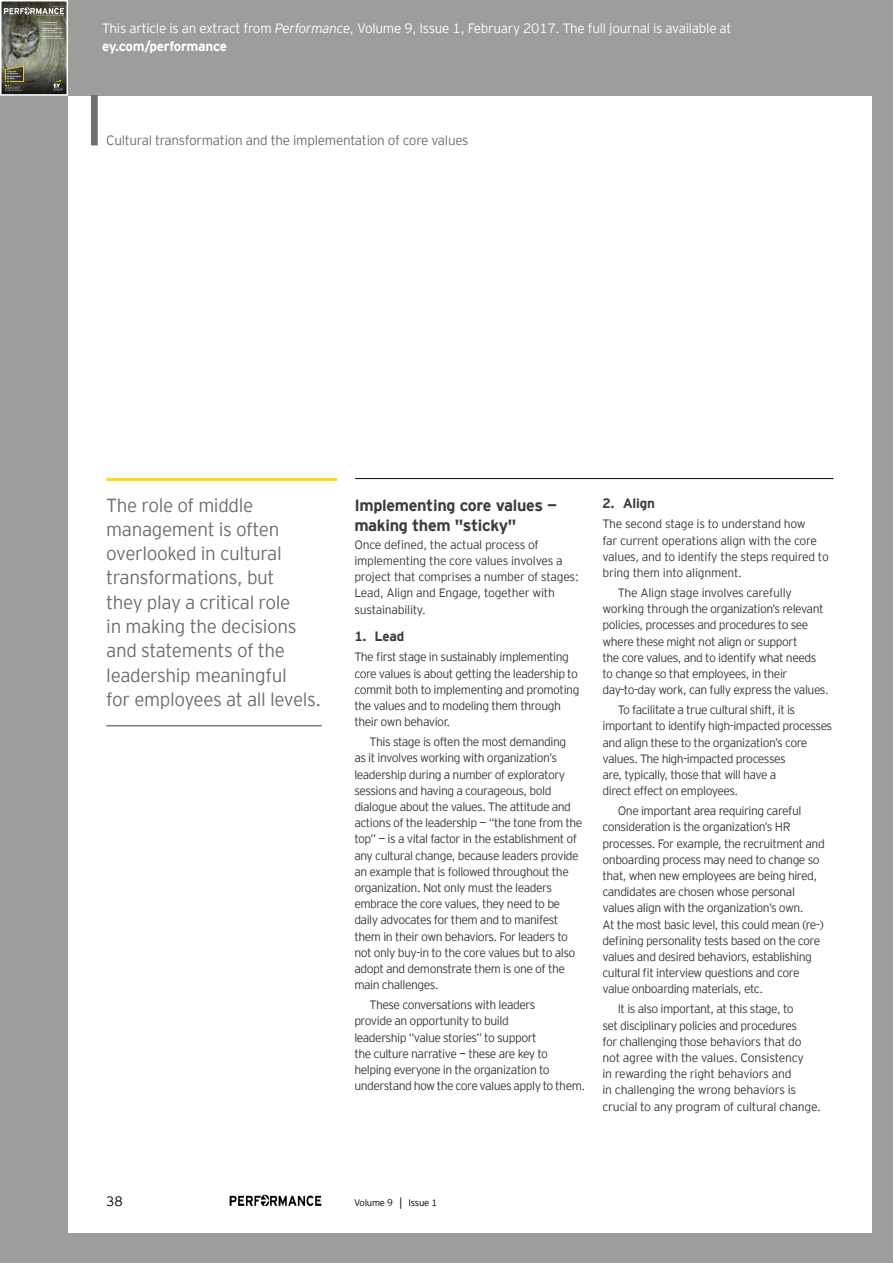
<style>
.page{position:relative;width:893px;height:1263px;background:#9d9d9c}
.page>*{position:absolute;margin:0;border:0;box-sizing:border-box;transform-origin:0 0}
.t1{font:300 18.9px/24.3px "EY Interstate";letter-spacing:-.02em;color:#706f6f}
.t2{font:700 16.2px/20.2px "EY Interstate";letter-spacing:-.02em;color:#3c3c3b}
.t3{font:300 13.5px/18px "EY Interstate";letter-spacing:-.02em;color:#fff}
.t4{font:300 13.5px "EY Interstate";letter-spacing:-.02em;color:#706f6f}
.t5{font:700 13.5px "EY Interstate";letter-spacing:-.02em;color:#3c3c3b}
.t6{font:300 13.5px "EY Interstate";color:#000}
.t7{font:300 12.15px/16.2px "EY Interstate";letter-spacing:-.04em;color:#3c3c3b}
.t8{font:300 12.15px/16.2px "EY Interstate";letter-spacing:-.02em;color:#3c3c3b}
.t9{font:300 9.45px "EY Interstate";letter-spacing:-.02em;color:#000}
.t10{font:700 1.8px/2.1px "EY Interstate";letter-spacing:-.02em;color:#fff}
.s1{font-style:italic}
.s2{font-weight:700}
.s3{font-family:"Times New Roman";font-weight:400}
</style>
<div class="page">
<svg style="left:0;top:0;width:68px;height:96px;background:#757568"></svg>
<div style="left:68px;top:96px;width:804px;height:1136px;background:#fff"></div>
<img style="left:229px;top:1195px;width:93px;height:10px">
<div style="left:91px;top:96px;width:7px;height:49px;background:#706f6f"></div>
<hr style="left:355px;top:478px;width:478px;height:1px;background:#000">
<hr style="left:106px;top:478px;width:231px;height:3px;background:#ffd500">
<hr style="left:106px;top:725px;width:216px;height:1px;background:#706f6f">
<p class="t10" style="left:7px;top:71px;width:16px">If you could<br>see the future, would you change the past?</p>
<p class="t10" style="left:42px;top:21px;width:16px">Digital agriculture</p>
<p class="t10" style="left:42px;top:27px;width:21px">Demand-driven planning and forecasting</p>
<p class="t10" style="left:42px;top:35px;width:20px">Activity-based costing</p>
<p class="t3" style="left:102px;top:19px;width:631px">This article is an extract from <span class="s1">Performance</span>, Volume 9, Issue 1, February 2017. The full journal is available at <span class="s2">ey.com/performance</span></p>
<p class="t4" style="left:106px;top:131px;width:364px">Cultural transformation and the implementation of core values</p>
<h1 class="t1" style="left:106px;top:492px;width:217px">The role of middle management is often overlooked in cultural transformations, but<br>they play a critical role<br>in making the decisions and statements of the leadership meaningful<br>for employees at all levels.</h1>
<h2 class="t2" style="left:354px;top:494px;width:204px">Implementing core values — making them "sticky"</h2>
<p class="t8" style="left:354px;top:536px;width:226px">Once defined, the actual process of implementing the core values involves a project that comprises a number of stages:<br>Lead, Align and Engage, together with sustainability.</p>
<p class="t5" style="left:354px;top:627px;width:51px">1. Lead</p>
<p class="t7" style="left:354px;top:648px;width:227px">The first stage in sustainably implementing core values is about getting the leadership to commit both to implementing and promoting the values and to modeling them through their own behavior.</p>
<p class="t7" style="left:354px;top:733px;width:230px;text-indent:15px">This stage is often the most demanding<br>as it involves working with organization’s leadership during a number of exploratory sessions and having a courageous, bold dialogue about the values. The attitude and actions of the leadership — “the tone from the top” — is a vital factor in the establishment of any cultural change, because leaders provide an example that is followed throughout the organization. Not only must the leaders embrace the core values, they need to be daily advocates for them and to manifest them in their own behaviors. For leaders to not only buy-in to the core values but to also adopt and demonstrate them is one of the main challenges.</p>
<p class="t7" style="left:354px;top:996px;width:232px;text-indent:15px">These conversations with leaders<br>provide an opportunity to build<br>leadership “value stories” to support<br>the culture narrative — these are key to helping everyone in the organization to understand how the core values apply to them.</p>
<p class="t5" style="left:602px;top:494px;width:54px">2. Align</p>
<p class="t8" style="left:602px;top:515px;width:228px">The second stage is to understand how<br>far current operations align with the core values, and to identify the steps required to bring them into alignment.</p>
<p class="t7" style="left:602px;top:584px;width:228px;text-indent:15px">The Align stage involves carefully working through the organization’s relevant policies, processes and procedures to see where these might not align or support<br>the core values, and to identify what needs to change so that employees, in their day-to-day work, can fully express the values.</p>
<p class="t7" style="left:602px;top:701px;width:231px;text-indent:15px">To facilitate a true cultural shift, it is important to identify high-impacted processes and align these to the organization’s core values. The high-impacted processes<br>are, typically, those that will have a<br>direct effect on employees.</p>
<p class="t7" style="left:602px;top:802px;width:224px;text-indent:15px">One important area requiring careful consideration is the organization’s HR processes. For example, the recruitment and onboarding process may need to change so that, when new employees are being hired, candidates are chosen whose personal values align with the organization’s own.<br>At the most basic level, this could mean (re-) defining personality tests based on the core values and desired behaviors, establishing cultural fit interview questions and core value onboarding materials, etc.</p>
<p class="t7" style="left:602px;top:1000px;width:220px;text-indent:15px">It is also important, at this stage, to<br>set disciplinary policies and procedures<br>for challenging those behaviors that do not agree with the values. Consistency<br>in rewarding the right behaviors and<br>in challenging the wrong behaviors is crucial to any program of cultural change.</p>
<p class="t6" style="left:106px;top:1191px;width:18px">38</p>
<p class="t9" style="left:354px;top:1195px;width:85px">Volume 9 <span class="s3">│</span> Issue 1</p>
</div>
